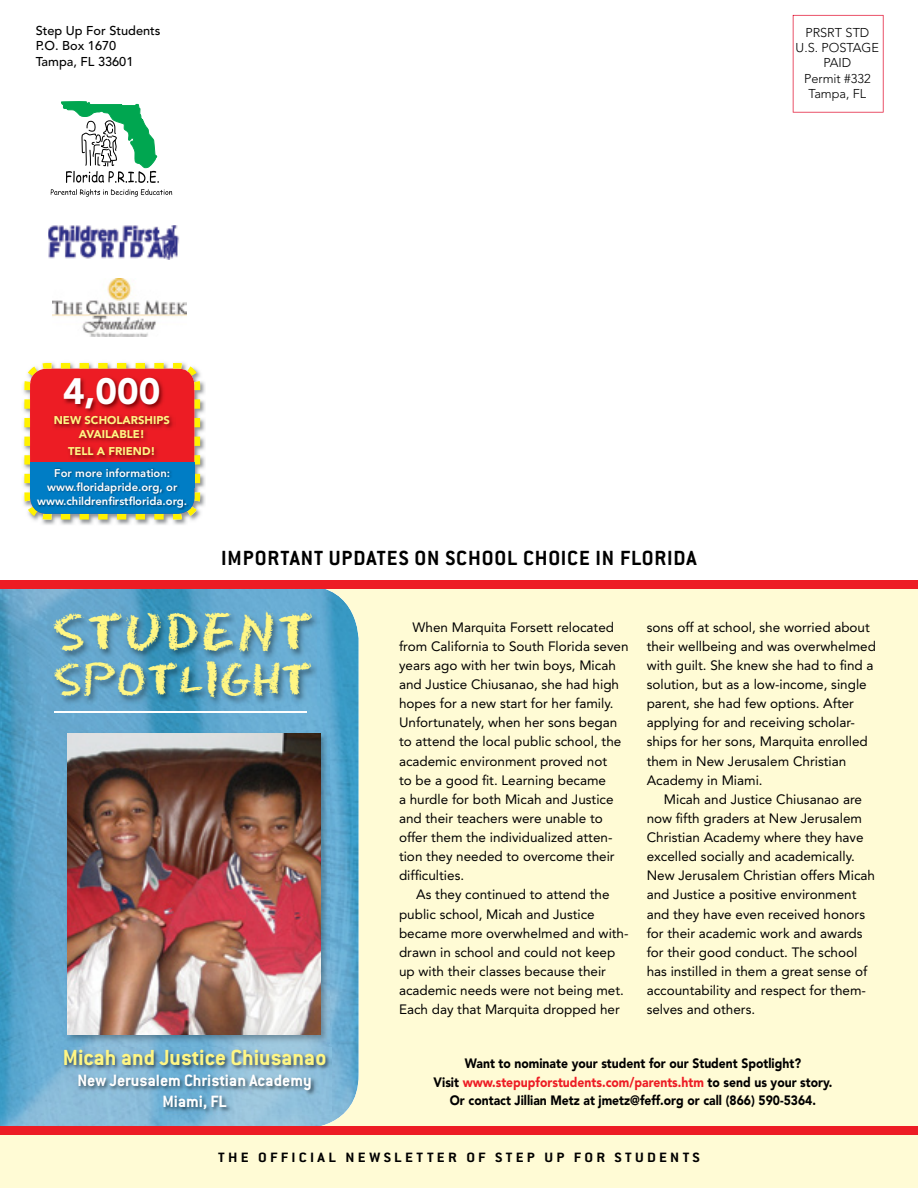
<style>
.page{position:relative;width:918px;height:1188px;background:#fff}
.page>*{position:absolute;margin:0;border:0;box-sizing:border-box;transform-origin:0 0}
.t1{font:48px "Eraser";letter-spacing:.07em;color:#fff684}
.t2{font:42px "Eraser";letter-spacing:.04em;color:#fff684}
.t3{font:900 36.45px "Avenir";color:#fff}
.t4{font:700 24px "Conduit ITC";color:#fff684}
.t5{font:700 22.5px "Conduit ITC";letter-spacing:.04em;color:#000}
.t6{font:700 18px/21px "Conduit ITC";color:#fff;text-align:center}
.t7{font:700 14.85px "Conduit ITC";letter-spacing:.2em;color:#000;scale:1.11 1}
.t8{font:13.5px/19.2px "Avenir";color:#000}
.t9{font:900 13.5px/19.5px "Avenir";color:#000;text-align:center;scale:.9 1}
.t10{font:500 12.75px/15.3px "Avenir";color:#000}
.t11{font:300 12.75px/15.3px "Avenir";color:#000;text-align:center}
.t12{font:800 11.25px/14.1px "Avenir";color:#fff;text-align:center}
.t13{font:900 11.25px/14.1px "Avenir";color:#fff684;text-align:center}
.s1{color:#ed1c24}
</style>
<div class="page">
<div style="left:0;top:1134px;width:918px;height:54px;background:#fffbd5"></div>
<div style="left:236px;top:582px;width:682px;height:552px;background:#fffbd5"></div>
<svg style="left:793px;top:15px;width:91px;height:98px"></svg>
<img style="left:0;top:589px;width:359px;height:537px">
<img style="left:48px;top:225px;width:132px;height:34px">
<div style="left:0;top:580px;width:918px;height:9px;background:#ed1c24"></div>
<svg style="left:51px;top:101px;width:121px;height:96px"></svg>
<img style="left:52px;top:611px;width:267px;height:95px">
<img style="left:65px;top:731px;width:264px;height:312px">
<img style="left:68px;top:734px;width:253px;height:301px">
<img style="left:62px;top:1048px;width:269px;height:67px">
<hr style="left:54px;top:712px;width:253px;height:1px;background:#fff">
<div style="left:0;top:1126px;width:918px;height:9px;background:#ed1c24"></div>
<img style="left:23px;top:362px;width:182px;height:163px">
<svg style="left:24px;top:363px;width:176px;height:157px"></svg>
<img style="left:36px;top:468px;width:153px;height:42px">
<img style="left:52px;top:279px;width:134px;height:58px">
<p class="t10" style="left:36px;top:23px;width:126px">Step Up For Students<br>P.O. Box 1670<br>Tampa, FL 33601</p>
<p class="t11" style="left:796px;top:25px;width:85px">PRSRT STD<br>U.S. POSTAGE<br>PAID<br>Permit #332<br>Tampa, FL</p>
<h3 class="t3" style="left:63px;top:369px;width:99px">4,000</h3>
<p class="t13" style="left:54px;top:413px;width:118px">NEW SCHOLARSHIPS<br>AVAILABLE!</p>
<p class="t13" style="left:68px;top:443px;width:89px">TELL A FRIEND!</p>
<p class="t12" style="left:37px;top:466px;width:152px">For more information: www.floridapride.org, or www.childrenfirstflorida.org.</p>
<h3 class="t5" style="left:221px;top:544px;width:477px">IMPORTANT UPDATES ON SCHOOL CHOICE IN FLORIDA</h3>
<h1 class="t1" style="left:53px;top:605px;width:261px">STUDENT</h1>
<h2 class="t2" style="left:54px;top:656px;width:259px">SPOTLIGHT</h2>
<h3 class="t4" style="left:63px;top:1044px;width:265px">Micah and Justice Chiusanao</h3>
<h3 class="t6" style="left:77px;top:1070px;width:236px">New Jerusalem Christian Academy<br>Miami, FL</h3>
<p class="t8" style="left:399px;top:617px;width:231px;text-indent:14px">When Marquita Forsett relocated from California to South Florida seven years ago with her twin boys, Micah and Justice Chiusanao, she had high hopes for a new start for her family.<br>Unfortunately, when her sons began to attend the local public school, the academic environment proved not<br>to be a good fit. Learning became<br>a hurdle for both Micah and Justice and their teachers were unable to offer them the individualized atten&shy;tion they needed to overcome their difficulties.</p>
<p class="t8" style="left:399px;top:885px;width:231px;text-indent:17px">As they continued to attend the public school, Micah and Justice became more overwhelmed and with&shy;drawn in school and could not keep up with their classes because their academic needs were not being met.<br>Each day that Marquita dropped her</p>
<p class="t8" style="left:647px;top:617px;width:231px">sons off at school, she worried about their wellbeing and was overwhelmed with guilt. She knew she had to find a solution, but as a low-income, single parent, she had few options. After applying for and receiving scholar&shy;ships for her sons, Marquita enrolled them in New Jerusalem Christian Academy in Miami.</p>
<p class="t8" style="left:647px;top:790px;width:230px;text-indent:17px">Micah and Justice Chiusanao are now fifth graders at New Jerusalem Christian Academy where they have excelled socially and academically.<br>New Jerusalem Christian offers Micah and Justice a positive environment and they have even received honors for their academic work and awards for their good conduct. The school has instilled in them a great sense of accountability and respect for them&shy;selves and others.</p>
<p class="t9" style="left:434px;top:1053px;width:445px">Want to nominate your student for our Student Spotlight?<br>Visit <span class="s1">www.stepupforstudents.com/parents.htm</span> to send us your story.</p>
<p class="t9" style="left:450px;top:1091px;width:408px">Or contact Jillian Metz at jmetz@feff.org or call (866) 590-5364.</p>
<p class="t7" style="left:218px;top:1149px;width:436px">THE OFFICIAL NEWSLETTER OF STEP UP FOR STUDENTS</p>
</div>
